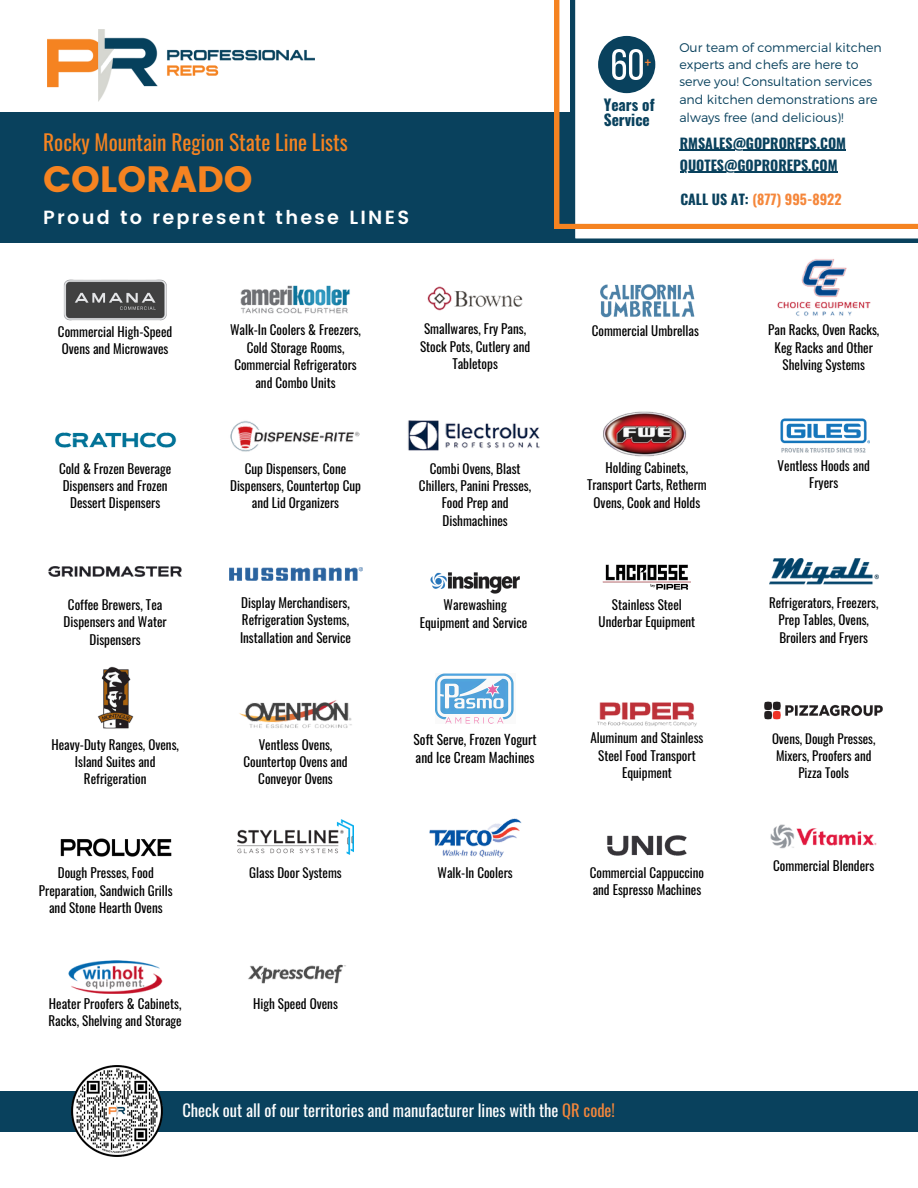
<style>
.page{position:relative;width:918px;height:1188px;background:#fff}
.page>*{position:absolute;margin:0;border:0;box-sizing:border-box;transform-origin:0 0}
.t1{font:36.6px "Poppins";color:#f58321}
.t2{font:21.3px "Oswald";color:#f58321}
.t3{font:600 19.05px "Poppins";letter-spacing:.12em;color:#fff}
.t4{font:16.5px "Oswald";color:#fff}
.t5{font:700 15.45px/14.7px "Oswald";color:#09415d}
.t6{font:15.45px "Oswald";color:#f5873b}
.t7{font:700 13.95px "Oswald";color:#09415d}
.t8{font:700 13.95px "Oswald";color:#f5873b}
.t9{font:13.5px/18px "Oswald";color:#000}
.t10{font:13.05px/17.4px "Oswald";color:#000;text-align:center}
.t11{font:12.9px/17.2px "Oswald";color:#000;text-align:center}
.t12{font:300 12.6px/17.9px "Montserrat";color:#09415d}
.s1{color:#09415d}
.s2{color:#f5873b}
</style>
<div class="page">
<img style="left:54px;top:432px;width:123px;height:16px">
<img style="left:408px;top:420px;width:132px;height:31px">
<img style="left:48px;top:566px;width:134px;height:11px">
<img style="left:607px;top:835px;width:80px;height:21px">
<img style="left:597px;top:702px;width:100px;height:25px">
<img style="left:229px;top:568px;width:133px;height:12px">
<img style="left:240px;top:285px;width:110px;height:29px">
<img style="left:777px;top:259px;width:94px;height:57px">
<img style="left:427px;top:286px;width:96px;height:25px">
<img style="left:230px;top:421px;width:130px;height:31px">
<img style="left:603px;top:411px;width:83px;height:46px">
<img style="left:239px;top:700px;width:113px;height:28px">
<img style="left:97px;top:666px;width:37px;height:63px">
<img style="left:248px;top:964px;width:98px;height:20px">
<img style="left:770px;top:824px;width:107px;height:25px">
<img style="left:429px;top:818px;width:93px;height:40px">
<img style="left:63px;top:279px;width:104px;height:42px">
<img style="left:68px;top:960px;width:95px;height:34px">
<img style="left:435px;top:673px;width:79px;height:51px">
<img style="left:600px;top:284px;width:95px;height:34px">
<img style="left:60px;top:839px;width:112px;height:18px">
<img style="left:602px;top:564px;width:89px;height:26px">
<img style="left:430px;top:572px;width:90px;height:22px">
<img style="left:764px;top:702px;width:119px;height:18px">
<img style="left:238px;top:820px;width:115px;height:35px">
<img style="left:769px;top:559px;width:109px;height:26px">
<div style="left:0;top:112px;width:573px;height:131px;background:#09415d"></div>
<svg style="left:571px;top:228px;width:347px;height:15px"></svg>
<img style="left:48px;top:30px;width:266px;height:72px">
<div style="left:0;top:1091px;width:918px;height:40px;background:#09415d"></div>
<svg style="left:555px;top:0;width:363px;height:228px"></svg>
<img style="left:69px;top:1065px;width:96px;height:92px">
<img style="left:780px;top:418px;width:90px;height:35px">
<p class="t2" style="left:43px;top:126px;width:306px">Rocky Mountain Region State Line Lists</p>
<p class="t1" style="left:43px;top:158px;width:211px">COLORADO</p>
<p class="t3" style="left:43px;top:206px;width:368px">Proud to represent these LINES</p>
<p class="t6" style="left:645px;top:51px;width:8px">+</p>
<p class="t5" style="left:604px;top:97px;width:52px">Years of<br>Service</p>
<p class="t12" style="left:679px;top:39px;width:204px;line-height:16.8px">Our team of commercial kitchen experts and chefs are here to</p>
<p class="t12" style="left:679px;top:72px;width:200px">serve you! Consultation services and kitchen demonstrations are always free (and delicious)!</p>
<p class="t7" style="left:680px;top:132px;width:168px">RMSALES@GOPROREPS.COM</p>
<p class="t7" style="left:680px;top:154px;width:159px">QUOTES@GOPROREPS.COM</p>
<p class="t8" style="left:680px;top:189px;width:163px"><span class="s1">CALL US AT:</span> (877) 995-8922</p>
<p class="t10" style="left:58px;top:322px;width:116px;text-align:left">Commercial High-Speed<br>Ovens and Microwaves</p>
<p class="t10" style="left:230px;top:321px;width:132px">Walk-In Coolers &amp; Freezers,<br>Cold Storage Rooms,<br>Commercial Refrigerators and Combo Units</p>
<h4 class="t10" style="left:420px;top:320px;width:112px">Smallwares, Fry Pans,<br>Stock Pots, Cutlery and<br>Tabletops</h4>
<p class="t10" style="left:768px;top:321px;width:113px">Pan Racks, Oven Racks,<br>Keg Racks and Other<br>Shelving Systems</p>
<p class="t10" style="left:592px;top:321px;width:109px">Commercial Umbrellas</p>
<h6 class="t10" style="left:59px;top:459px;width:114px">Cold &amp; Frozen Beverage<br>Dispensers and Frozen<br>Dessert Dispensers</h6>
<h6 class="t10" style="left:230px;top:459px;width:132px">Cup Dispensers, Cone<br>Dispensers, Countertop Cup and Lid Organizers</h6>
<p class="t10" style="left:587px;top:458px;width:121px">Holding Cabinets,<br>Transport Carts, Retherm<br>Ovens, Cook and Holds</p>
<p class="t10" style="left:419px;top:459px;width:114px">Combi Ovens, Blast<br>Chillers, Panini Presses,<br>Food Prep and<br>Dishmachines</p>
<h2 class="t10" style="left:64px;top:595px;width:105px">Coffee Brewers, Tea<br>Dispensers and Water<br>Dispensers</h2>
<p class="t10" style="left:240px;top:593px;width:113px;text-align:left">Display Merchandisers,<br>Refrigeration Systems,<br>Installation and Service</p>
<p class="t10" style="left:599px;top:595px;width:98px">Stainless Steel<br>Underbar Equipment</p>
<h3 class="t10" style="left:420px;top:596px;width:109px">Warewashing<br>Equipment and Service</h3>
<p class="t10" style="left:51px;top:735px;width:129px">Heavy-Duty Ranges, Ovens,<br>Island Suites and<br>Refrigeration</p>
<p class="t10" style="left:590px;top:729px;width:115px">Aluminum and Stainless<br>Steel Food Transport<br>Equipment</p>
<p class="t9" style="left:414px;top:730px;width:125px">Soft Serve, Frozen Yogurt and Ice Cream Machines</p>
<p class="t10" style="left:244px;top:735px;width:106px">Ventless Ovens,<br>Countertop Ovens and<br>Conveyor Ovens</p>
<p class="t10" style="left:438px;top:863px;width:77px">Walk-In Coolers</p>
<p class="t10" style="left:39px;top:864px;width:135px">Dough Presses, Food<br>Preparation, Sandwich Grills and Stone Hearth Ovens</p>
<p class="t10" style="left:590px;top:863px;width:116px;text-align:left">Commercial Cappuccino and Espresso Machines</p>
<p class="t10" style="left:249px;top:864px;width:94px">Glass Door Systems</p>
<p class="t10" style="left:49px;top:994px;width:134px">Heater Proofers &amp; Cabinets,</p>
<p class="t10" style="left:253px;top:994px;width:86px">High Speed Ovens</p>
<p class="t10" style="left:49px;top:1012px;width:135px">Racks, Shelving and Storage</p>
<p class="t4" style="left:182px;top:1097px;width:434px">Check out all of our territories and manufacturer lines with the <span class="s2">QR code!</span></p>
<h1 class="t10" style="left:778px;top:456px;width:94px">Ventless Hoods and<br>Fryers</h1>
<p class="t10" style="left:769px;top:594px;width:111px">Refrigerators, Freezers,<br>Prep Tables, Ovens,<br>Broilers and Fryers</p>
<p class="t11" style="left:772px;top:729px;width:105px">Ovens, Dough Presses,<br>Mixers, Proofers and<br>Pizza Tools</p>
<p class="t10" style="left:773px;top:857px;width:103px">Commercial Blenders</p>
</div>
